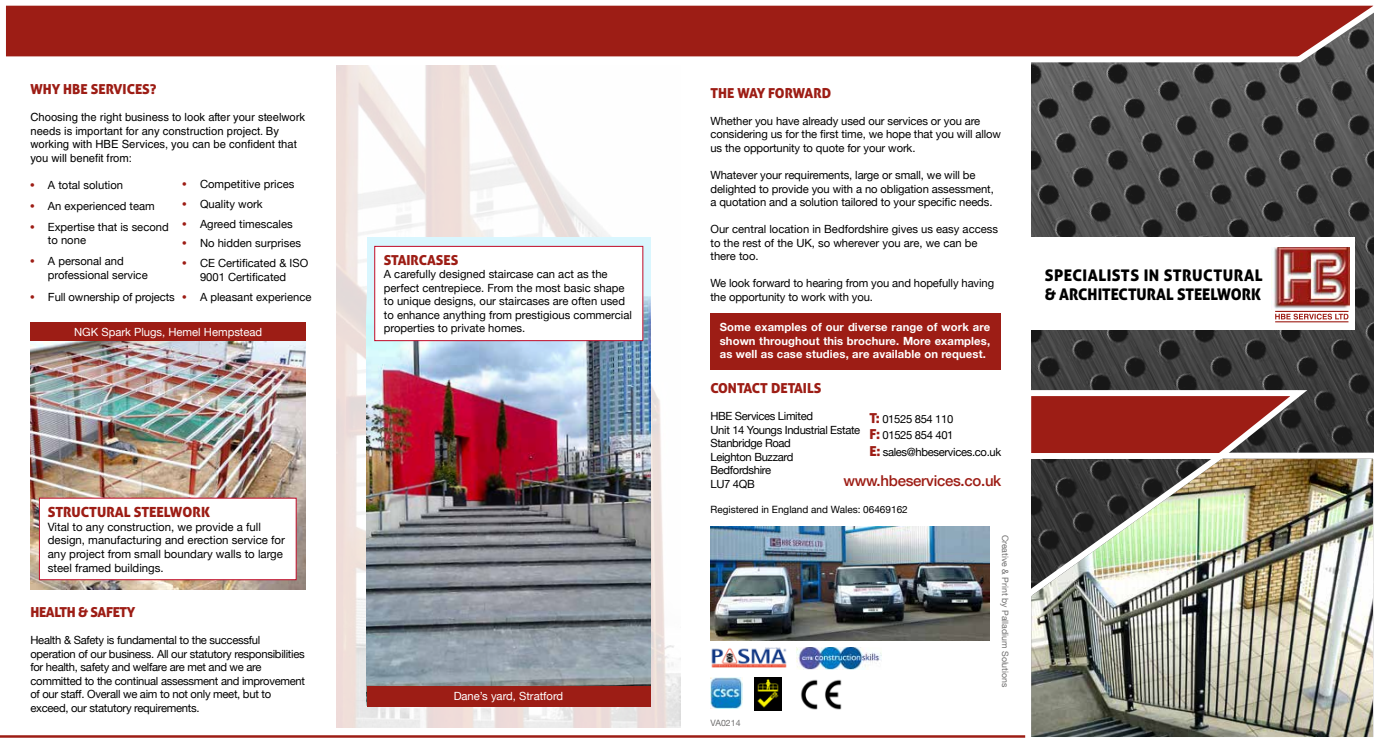
<style>
.page{position:relative;width:1382px;height:745px;background:#fff}
.page>*{position:absolute;margin:0;border:0;box-sizing:border-box;transform-origin:0 0}
.t1{font:16px/19.2px "Aller Display";letter-spacing:.005em;color:#000}
.t2{font:500 15px "Helvetica Neue";letter-spacing:-.02em;color:#9d1d15}
.t3{font:14px "Aller Display";color:#9d1d15}
.t4{font:13.75px "Aller Display";color:#9d1d15}
.t5{font:13.75px "Aller Display";letter-spacing:-.025em;color:#9d1d15}
.t6{font:11.5px/13.8px "Helvetica Neue";color:#000}
.t7{font:11.25px/13.5px "Helvetica Neue";letter-spacing:-.01em;color:#000}
.t8{font:11.25px/13.5px "Helvetica LT Std";color:#000}
.t9{font:11.25px/13.5px "Helvetica Neue";letter-spacing:-.03em;color:#000}
.t10{font:700 11.25px/13.5px "Helvetica Neue";letter-spacing:.01em;color:#fff;text-align:justify}
.t11{font:11.25px "Helvetica Neue";color:#fff}
.t12{font:10px "Helvetica Neue";color:#000}
.t13{font:8.75px "Helvetica Neue";color:#706f6f}
.s1{font-family:"Helvetica LT Std";color:#9d1d15}
.s2{font-family:"Helvetica LT Std"}
.s3{font-family:"Aller Display";font-size:13.75px;color:#9d1d15}
</style>
<div class="page">
<div style="left:710px;top:313px;width:291px;height:56px;background:#9d1d15"></div>
<hr style="left:0;top:734px;width:1026px;height:3px;background:#9d1d15">
<img style="left:337px;top:66px;width:343px;height:660px">
<div style="left:367px;top:238px;width:283px;height:467px;background:#d9f6fe"></div>
<img style="left:367px;top:292px;width:283px;height:394px">
<div style="left:374px;top:246px;width:269px;height:95px;background:#fff;border:1px solid #c10a27"></div>
<img style="left:1031px;top:65px;width:342px;height:382px">
<svg style="left:1031px;top:384px;width:285px;height:63px;background:#903d38"></svg>
<img style="left:1020px;top:447px;width:354px;height:291px">
<div style="left:1029px;top:238px;width:326px;height:92px;background:#fff"></div>
<svg style="left:1275px;top:313px;width:73px;height:6px"></svg>
<hr style="left:1275px;top:310px;width:73px;height:2px;background:#9d1d15">
<hr style="left:1275px;top:321px;width:73px;height:1px;background:#9d1d15">
<img style="left:1271px;top:247px;width:78px;height:62px">
<svg style="left:6px;top:5px;width:1368px;height:60px;background:#a83f38"></svg>
<img style="left:710px;top:526px;width:279px;height:113px">
<img style="left:30px;top:341px;width:276px;height:248px">
<div style="left:39px;top:497px;width:257px;height:82px;background:#fff"></div>
<div style="left:30px;top:322px;width:276px;height:19px;background:#9d1d15"></div>
<div style="left:367px;top:686px;width:283px;height:20px;background:#9d1d15"></div>
<img style="left:755px;top:677px;width:26px;height:32px">
<img style="left:796px;top:647px;width:85px;height:22px">
<img style="left:710px;top:677px;width:32px;height:31px">
<img style="left:711px;top:647px;width:76px;height:20px">
<img style="left:800px;top:679px;width:42px;height:30px">
<p class="t4" style="left:30px;top:81px;width:127px">WHY HBE SERVICES?</p>
<p class="t8" style="left:30px;top:111px;width:276px">Choosing the right business to look after your steelwork needs is important for any construction project. By working with HBE Services, you can be confident that you will benefit from:</p>
<p class="t7" style="left:30px;top:177px;width:94px"><span class="s1">•</span> A total solution</p>
<p class="t7" style="left:30px;top:198px;width:126px"><span class="s1">•</span> An experienced team</p>
<p class="t7" style="left:48px;top:219px;width:122px;text-indent:-18px"><span class="s1">•</span> Expertise that is second to none</p>
<p class="t7" style="left:48px;top:253px;width:101px;text-indent:-18px"><span class="s1">•</span> A personal and professional service</p>
<p class="t7" style="left:30px;top:289px;width:146px"><span class="s1">•</span> <span class="s2">F</span>ull ownership of projects</p>
<p class="t7" style="left:182px;top:176px;width:113px"><span class="s1">•</span> Competitive prices</p>
<p class="t7" style="left:182px;top:196px;width:82px"><span class="s1">•</span> Quality work</p>
<p class="t7" style="left:182px;top:216px;width:112px"><span class="s1">•</span> Agreed timescales</p>
<p class="t7" style="left:182px;top:236px;width:120px"><span class="s1">•</span> No hidden surprises</p>
<p class="t7" style="left:182px;top:255px;width:127px;text-align:center"><span class="s1">•</span> CE Certificated &amp; ISO<br>9001 Certificated</p>
<p class="t7" style="left:182px;top:289px;width:130px"><span class="s1">•</span> A pleasant experience</p>
<p class="t11" style="left:74px;top:322px;width:190px">NGK Spark Plugs, Hemel Hempstead</p>
<p class="t3" style="left:48px;top:502px;width:164px">STRUCTURAL STEELWORK</p>
<p class="t6" style="left:48px;top:518px;width:239px">Vital to any construction, we provide a full design, manufacturing and erection service for any project from small boundary walls to large steel framed buildings.</p>
<p class="t5" style="left:30px;top:603px;width:107px">HEALTH &amp; SAFETY</p>
<p class="t7" style="left:30px;top:632px;width:276px">Health &amp; Safety is fundamental to the successful operation of our business. All our statutory responsibilities for health, safety and welfare are met and we are committed to the continual assessment and improvement of our staff. Overall we aim to not only meet, but to exceed, our statutory requirements.</p>
<p class="t4" style="left:384px;top:251px;width:76px">STAIRCASES</p>
<p class="t7" style="left:384px;top:266px;width:249px">A carefully designed staircase can act as the perfect centrepiece. From the most basic shape to unique designs, our staircases are often used to enhance anything from prestigious commercial properties to private homes.</p>
<p class="t11" style="left:454px;top:685px;width:111px">Dane’s yard, Stratford</p>
<p class="t4" style="left:710px;top:84px;width:122px">THE WAY FORWARD</p>
<p class="t7" style="left:710px;top:113px;width:292px">Whether you have already used our services or you are considering us for the first time, we hope that you will allow us the opportunity to quote for your work.</p>
<p class="t7" style="left:710px;top:167px;width:285px">Whatever your requirements, large or small, we will be delighted to provide you with a no obligation assessment, a quotation and a solution tailored to your specific needs.</p>
<p class="t7" style="left:710px;top:221px;width:289px">Our central location in Bedfordshire gives us easy access to the rest of the UK, so wherever you are, we can be there too.</p>
<p class="t7" style="left:710px;top:275px;width:285px">We look forward to hearing from you and hopefully having the opportunity to work with you.</p>
<p class="t10" style="left:720px;top:319px;width:272px">Some examples of our diverse range of work are shown throughout this brochure. More examples, as well as case studies, are available on request.</p>
<p class="t4" style="left:710px;top:379px;width:113px">CONTACT DETAILS</p>
<p class="t9" style="left:710px;top:408px;width:151px">HBE Services Limited<br>Unit 14 Youngs Industrial Estate<br>Stanbridge Road<br>Leighton Buzzard<br>Bedfordshire<br>LU7 4QB</p>
<p class="t9" style="left:869px;top:409px;width:133px;line-height:16.5px"><span class="s3">T:</span> 01525 854 110<br><span class="s3">F:</span> 01525 854 401<br><span class="s3">E:</span> sales@hbeservices.co.uk</p>
<h2 class="t2" style="left:843px;top:468px;width:159px">www.hbeservices.co.uk</h2>
<p class="t12" style="left:710px;top:500px;width:199px">Registered in England and Wales: 06469162</p>
<p class="t13" style="left:710px;top:714px;width:32px">VA0214</p>
<p class="t13" style="left:1013px;top:534px;width:154px;rotate:90deg">Creative &amp; Print by Palladium Solutions</p>
<h1 class="t1" style="left:1045px;top:265px;width:219px">SPECIALISTS IN STRUCTURAL &amp; ARCHITECTURAL STEELWORK</h1>
</div>
